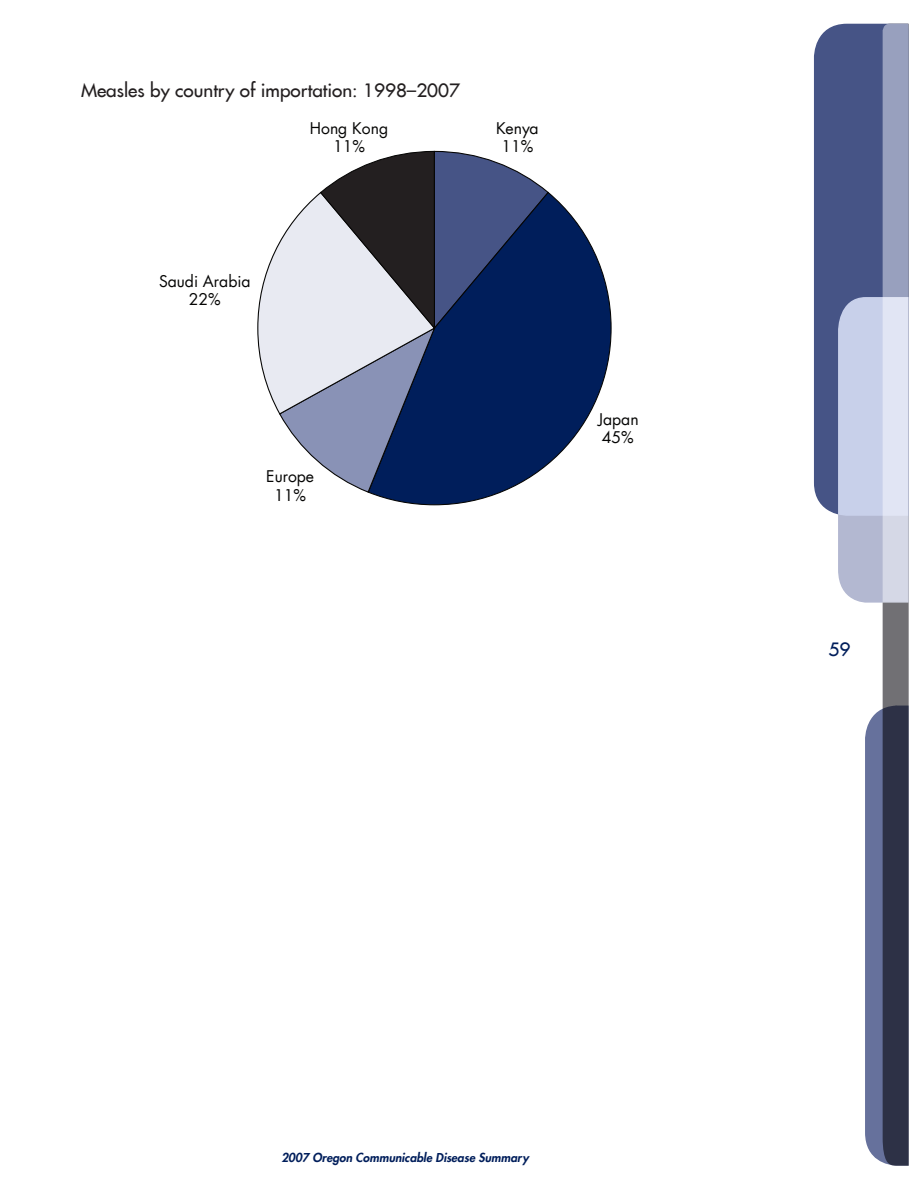
<style>
.page{position:relative;width:918px;height:1188px;background:#fff}
.page>*{position:absolute;margin:0;border:0;box-sizing:border-box;transform-origin:0 0}
.table_title{font:18px "Futura LT";color:#231f20;scale:1.05 1}
.t1{font:18px "Futura LT";color:#001e5b;scale:1.05 1}
.t2{font:15.75px/18.8px "Futura LT";color:#050504;text-align:center}
.t3{font:italic 800 12px "Futura LT";color:#001e5b}
</style>
<div class="page">
<div style="left:814px;top:23px;width:95px;height:491px;background:#465486"></div>
<svg style="left:837px;top:24px;width:72px;height:1142px"></svg>
<svg style="left:369px;top:193px;width:243px;height:313px"></svg>
<svg style="left:257px;top:150px;width:293px;height:343px;background:#6e7a98"></svg>
<p class="table_title" style="left:81px;top:78px;width:363px">Measles by country of importation: 1998–2007</p>
<p class="t2" style="left:310px;top:119px;width:80px">Hong Kong<br>11%</p>
<p class="t2" style="left:496px;top:119px;width:44px">Kenya<br>11%</p>
<p class="t2" style="left:159px;top:272px;width:93px">Saudi Arabia<br>22%</p>
<p class="t2" style="left:266px;top:468px;width:49px">Europe<br>11%</p>
<p class="t2" style="left:598px;top:410px;width:42px;text-align:left">Japan<br>45%</p>
<p class="t1" style="left:829px;top:638px;width:22px">59</p>
<p class="t3" style="left:281px;top:1150px;width:249px">2007 Oregon Communicable Disease Summary</p>
</div>
